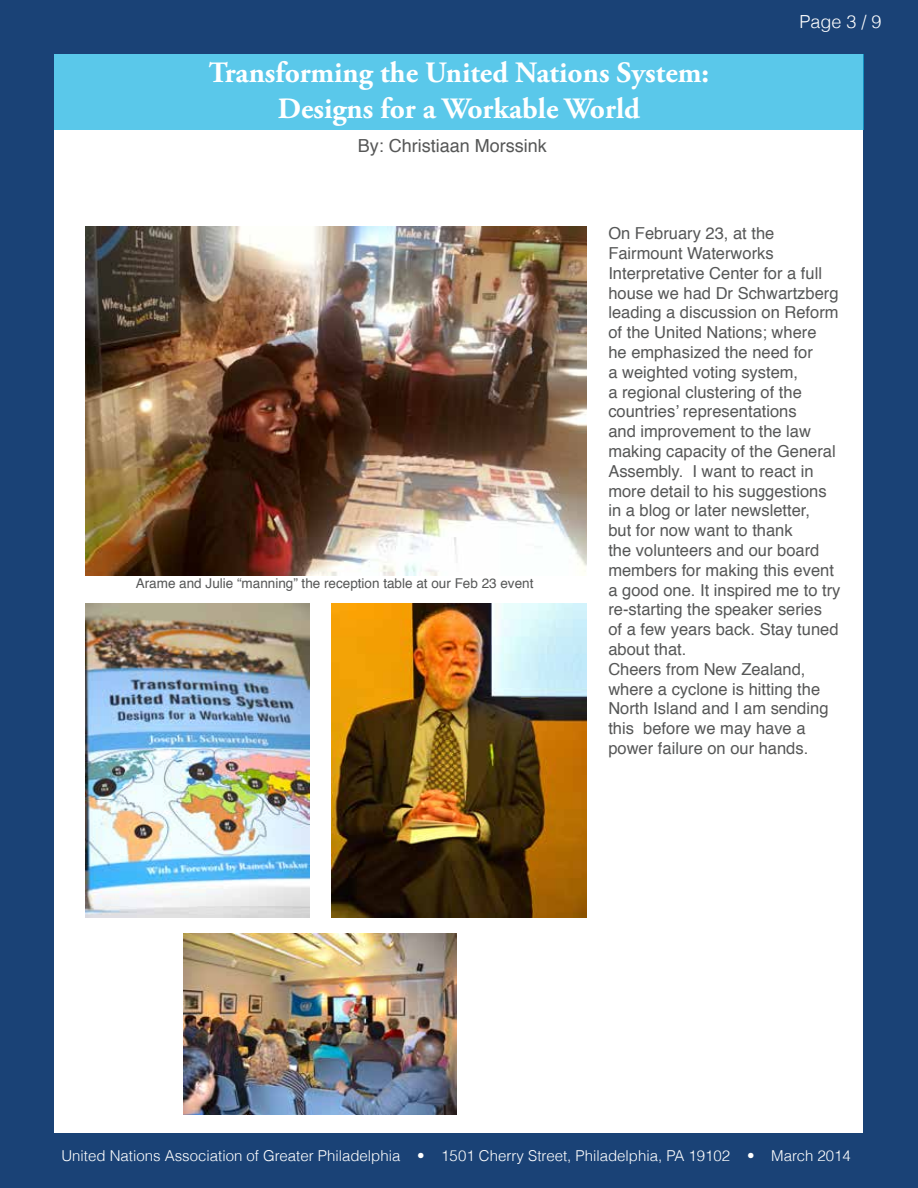
<style>
.page{position:relative;width:918px;height:1188px;background:#1a4276}
.page>*{position:absolute;margin:0;border:0;box-sizing:border-box;transform-origin:0 0}
.t1{font:700 29.55px/35.4px "Adobe Garamond Pro";color:#fff;text-align:center}
.t2{font:18px "Helvetica";color:#565757}
.t3{font:300 18px "Helvetica";color:#fff}
.t4{font:16.5px/19.8px "Helvetica";color:#565757}
.t5{font:300 15px "Helvetica";color:#fff}
.t6{font:13.5px "Helvetica";color:#565757}
</style>
<div class="page">
<div style="left:55px;top:55px;width:808px;height:1078px;background:#fff"></div>
<div style="left:54px;top:54px;width:810px;height:76px;background:#5ac8ea"></div>
<img style="left:85px;top:227px;width:502px;height:349px">
<img style="left:85px;top:604px;width:225px;height:314px">
<img style="left:331px;top:604px;width:256px;height:314px">
<img style="left:184px;top:933px;width:272px;height:182px">
<h1 class="t1" style="left:209px;top:56px;width:502px">Transforming the United Nations System:<br>Designs for a Workable World</h1>
<p class="t2" style="left:358px;top:132px;width:191px">By: Christiaan Morssink</p>
<p class="t3" style="left:799px;top:7px;width:84px">Page 3 / 9</p>
<p class="t6" style="left:136px;top:573px;width:399px">Arame and Julie “manning” the reception table at our Feb 23 event</p>
<p class="t4" style="left:608px;top:224px;width:234px">On February 23, at the<br>Fairmount Waterworks<br>Interpretative Center for a full house we had Dr Schwartzberg leading a discussion on Reform of the United Nations; where<br>he emphasized the need for<br>a weighted voting system,<br>a regional clustering of the countries’ representations<br>and improvement to the law making capacity of the General<br>Assembly. I want to react in more detail to his suggestions in a blog or later newsletter,<br>but for now want to thank<br>the volunteers and our board members for making this event a good one. It inspired me to try re-starting the speaker series<br>of a few years back. Stay tuned about that.<br>Cheers from New Zealand, where a cyclone is hitting the<br>North Island and I am sending this before we may have a power failure on our hands.</p>
<p class="t5" style="left:61px;top:1144px;width:791px">United Nations Association of Greater Philadelphia • 1501 Cherry Street, Philadelphia, PA 19102 • March 2014</p>
</div>
